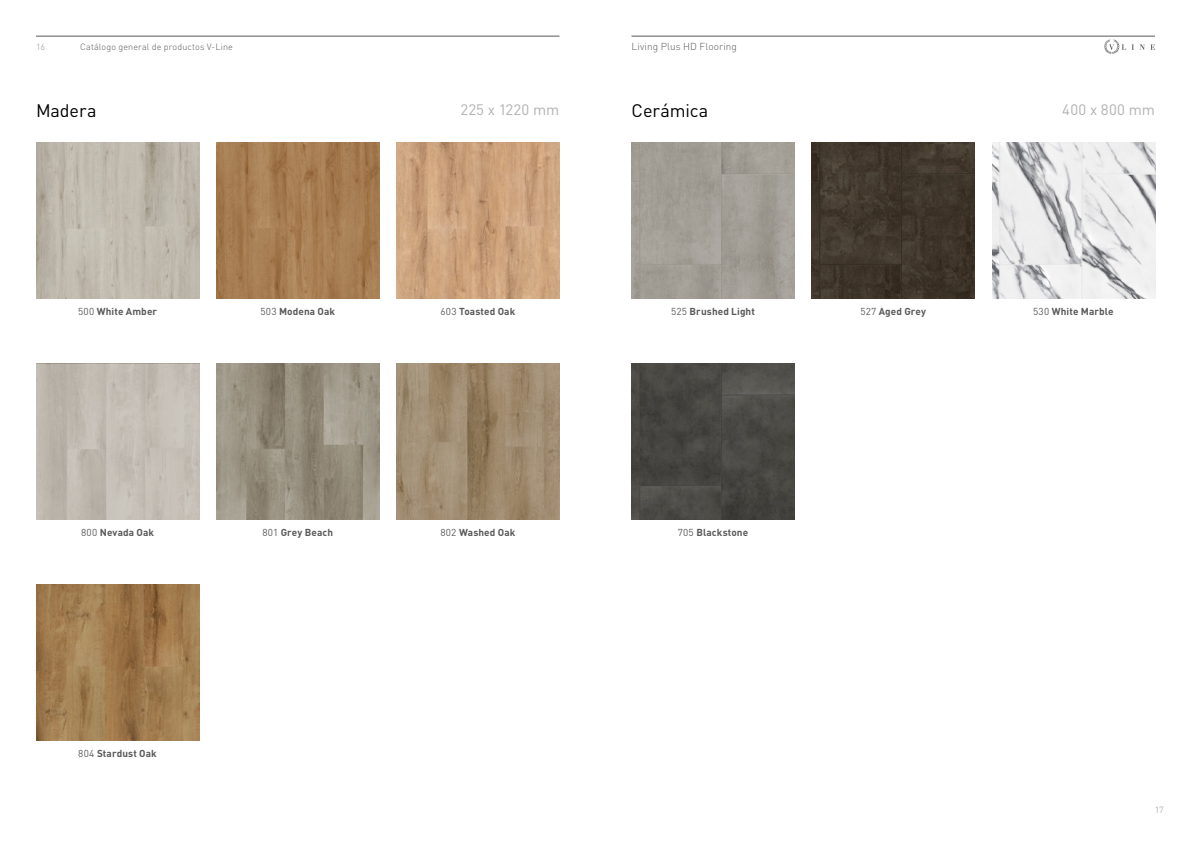
<style>
.page{position:relative;width:1191px;height:842px;background:#fff}
.page>*{position:absolute;margin:0;border:0;box-sizing:border-box;transform-origin:0 0}
.t1{font:18px "DIN Pro";letter-spacing:-.005em;color:#000}
.t2{font:15px "DIN Pro";letter-spacing:.015em;color:#b2b1b1}
.t3{font:700 10px "DIN Pro";letter-spacing:.01em;color:#5a5a5b}
.t4{font:300 10px "DIN Pro";letter-spacing:.01em;color:#5a5a5b}
.t5{font:300 9px "DIN Pro";letter-spacing:.01em;color:#5a5a5b}
.t6{font:9px "DIN Pro";color:#b2b1b1}
.s1{font-weight:400}
</style>
<div class="page">
<img style="left:36px;top:143px;width:163px;height:155px">
<img style="left:631px;top:143px;width:163px;height:155px">
<img style="left:811px;top:143px;width:163px;height:155px">
<img style="left:992px;top:143px;width:163px;height:155px">
<img style="left:631px;top:364px;width:163px;height:156px">
<img style="left:216px;top:143px;width:163px;height:155px">
<img style="left:216px;top:364px;width:163px;height:156px">
<img style="left:36px;top:585px;width:163px;height:156px">
<img style="left:396px;top:143px;width:163px;height:155px">
<img style="left:396px;top:364px;width:163px;height:156px">
<div style="left:36px;top:364px;width:163px;height:156px;background:linear-gradient(to right,#bab4ab,#c7c2b9)"></div>
<hr style="left:631px;top:36px;width:524px;height:1px;background:#5a5a5b">
<svg style="left:1104px;top:39px;width:51px;height:15px"></svg>
<hr style="left:36px;top:36px;width:523px;height:1px;background:#5a5a5b">
<p class="t6" style="left:36px;top:40px;width:11px">16</p>
<p class="t5" style="left:80px;top:40px;width:154px">Catálogo general de productos V-Line</p>
<p class="t4" style="left:631px;top:39px;width:107px">Living Plus HD Flooring</p>
<h1 class="t1" style="left:36px;top:98px;width:62px">Madera</h1>
<h2 class="t2" style="left:460px;top:99px;width:101px">225 x 1220 mm</h2>
<h1 class="t1" style="left:631px;top:98px;width:78px">Cerámica</h1>
<h2 class="t2" style="left:1062px;top:99px;width:94px">400 x 800 mm</h2>
<p class="t3" style="left:260px;top:304px;width:76px"><span class="s1">503</span> Modena Oak</p>
<p class="t3" style="left:860px;top:304px;width:67px"><span class="s1">527</span> Aged Grey</p>
<p class="t3" style="left:440px;top:304px;width:76px"><span class="s1">603</span> Toasted Oak</p>
<p class="t3" style="left:1033px;top:304px;width:82px"><span class="s1">530</span> White Marble</p>
<p class="t3" style="left:78px;top:304px;width:81px"><span class="s1">500</span> White Amber</p>
<p class="t3" style="left:671px;top:304px;width:85px"><span class="s1">525</span> Brushed Light</p>
<p class="t3" style="left:81px;top:525px;width:74px"><span class="s1">800</span> Nevada Oak</p>
<p class="t3" style="left:678px;top:525px;width:72px"><span class="s1">705</span> Blackstone</p>
<p class="t3" style="left:262px;top:525px;width:72px"><span class="s1">801</span> Grey Beach</p>
<p class="t3" style="left:440px;top:525px;width:76px"><span class="s1">802</span> Washed Oak</p>
<p class="t3" style="left:78px;top:747px;width:80px"><span class="s1">804</span> Stardust Oak</p>
<p class="t6" style="left:1155px;top:803px;width:11px">17</p>
</div>
